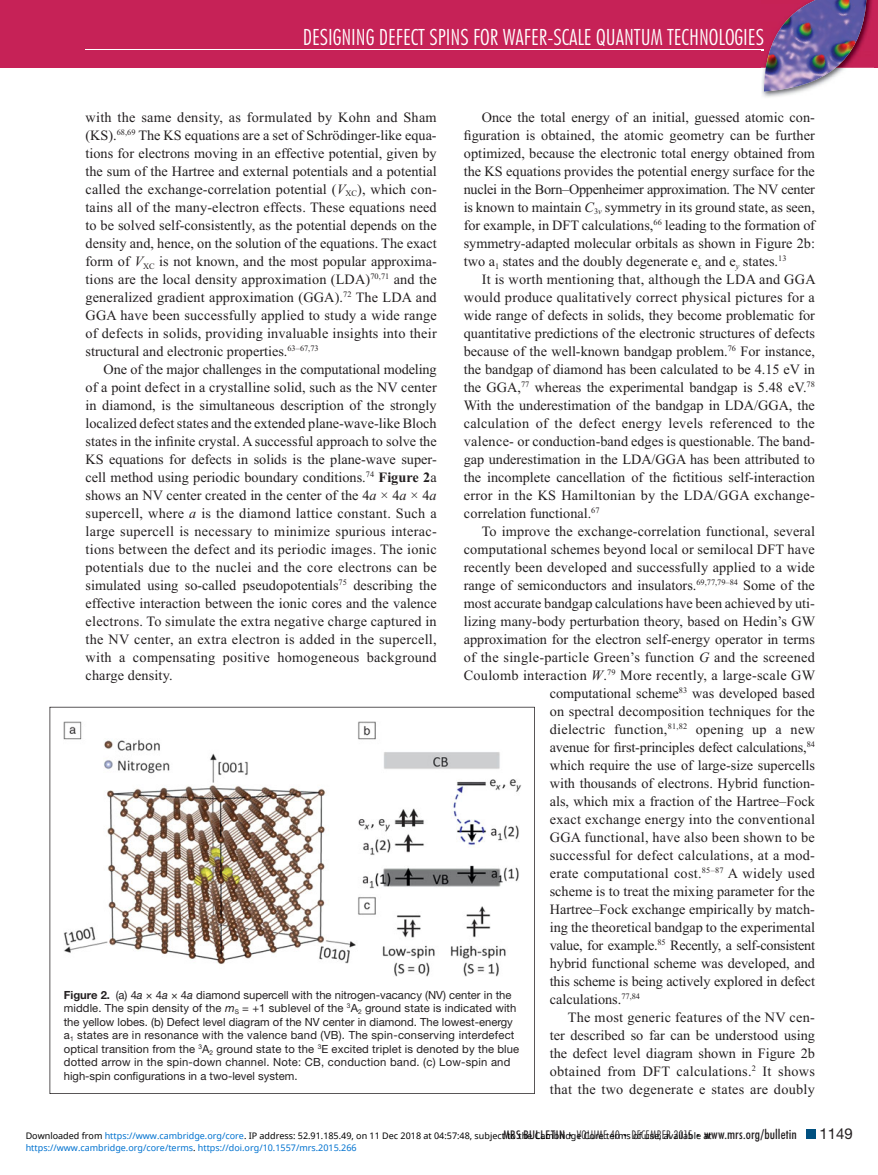
<style>
.page{position:relative;width:878px;height:1175px;background:#fff}
.page>*{position:absolute;margin:0;border:0;box-sizing:border-box;transform-origin:0 0}
.t1{font:300 condensed 22.5px "Futura BT";color:#fff}
.t2{font:15px "Helvetica Neue LT Std";color:#231f20}
.t3{font:14.25px/18px "Times New Roman";color:#231f20;text-align:justify}
.t4{font:14.25px "Times New Roman";letter-spacing:.02em;color:#231f20}
.t5{font:14.25px "Times New Roman";letter-spacing:-.02em;color:#231f20}
.t6{font:300 condensed 12px "Futura BT";letter-spacing:.025em;color:#231f20}
.t7{font:11.25px/13.5px "Helvetica Neue LT Std";letter-spacing:.01em;color:#231f20}
.t8{font:9px "Noto Sans";color:#000}
.t9{font:9px "Noto Sans";color:#0172cf}
.s1{font-style:italic}
.s2{font-weight:700}
.s3{font-weight:500}
.s4{font-size:7.5px}
.s5{font-weight:500;font-size:13.5px}
.s6{color:#0172cf}
.s7{color:#000}
</style>
<div class="page">
<div style="left:0;top:0;width:878px;height:68px;background:#c62257"></div>
<hr style="left:86px;top:50px;width:678px;height:1px;background:#fff">
<div style="left:806px;top:1130px;width:9px;height:8px;background:#005080"></div>
<img style="left:762px;top:92px;width:38px;height:5px">
<img style="left:866px;top:0;width:7px;height:68px">
<svg style="left:761px;top:49px;width:3px;height:43px"></svg>
<img style="left:764px;top:0;width:102px;height:92px">
<svg style="left:50px;top:707px;width:484px;height:387px"></svg>
<h1 class="t1" style="left:303px;top:29px;width:462px">DESIGNING DEFECT SPINS FOR WAFER-SCALE QUANTUM TECHNOLOGIES</h1>
<p class="t3" style="left:85px;top:109px;width:353px">with the same density, as formulated by Kohn and Sham (KS). <sup>68</sup> <sup>,</sup> <sup>69</sup> The KS equations are a set of Schrödinger-like equa&shy;tions for electrons moving in an effective potential, given by the sum of the Hartree and external potentials and a potential called the exchange-correlation potential ( <span class="s1">V</span><sub>XC</sub> ), which con&shy;tains all of the many-electron effects. These equations need to be solved self-consistently, as the potential depends on the density and, hence, on the solution of the equations. The exact form of <span class="s1">V</span><sub>XC</sub> is not known, and the most popular approxima&shy;tions are the local density approximation (LDA) <sup>70</sup> <sup>,</sup> <sup>71</sup> and the generalized gradient approximation (GGA). <sup>72</sup> The LDA and GGA have been successfully applied to study a wide range of defects in solids, providing invaluable insights into their structural and electronic properties. <sup>63</sup> <sup>–</sup> <sup>67</sup> <sup>,</sup> <sup>73</sup></p>
<p class="t3" style="left:85px;top:361px;width:353px;text-indent:18px">One of the major challenges in the computational modeling of a point defect in a crystalline solid, such as the NV center in diamond, is the simultaneous description of the strongly localized defect states and the extended plane-wave-like Bloch states in the infinite crystal. A successful approach to solve the KS equations for defects in solids is the plane-wave super&shy;cell method using periodic boundary conditions. <sup>74</sup> <span class="s2">Figure 2</span> a shows an NV center created in the center of the 4 <span class="s1">a</span> × 4 <span class="s1">a</span> × 4 <span class="s1">a </span>supercell, where <span class="s1">a</span> is the diamond lattice constant. Such a large supercell is necessary to minimize spurious interac&shy;tions between the defect and its periodic images. The ionic potentials due to the nuclei and the core electrons can be simulated using so-called pseudopotentials <sup>75</sup> describing the effective interaction between the ionic cores and the valence electrons. To simulate the extra negative charge captured in the NV center, an extra electron is added in the supercell, with a compensating positive homogeneous background charge density.</p>
<p class="t3" style="left:463px;top:109px;width:353px;text-indent:18px">Once the total energy of an initial, guessed atomic con&shy;figuration is obtained, the atomic geometry can be further optimized, because the electronic total energy obtained from the KS equations provides the potential energy surface for the nuclei in the Born–Oppenheimer approximation. The NV center is known to maintain <span class="s1">C</span><sub>3</sub> <sub>v</sub> symmetry in its ground state, as seen, for example, in DFT calculations, <sup>66</sup> leading to the formation of symmetry-adapted molecular orbitals as shown in Figure 2b : two a <sub>1</sub> states and the doubly degenerate e <sub>x</sub> and e <sub>y</sub> states. <sup>13</sup></p>
<p class="t3" style="left:463px;top:271px;width:353px;text-indent:18px">It is worth mentioning that, although the LDA and GGA would produce qualitatively correct physical pictures for a wide range of defects in solids, they become problematic for quantitative predictions of the electronic structures of defects because of the well-known bandgap problem. <sup>76</sup> For instance, the bandgap of diamond has been calculated to be 4.15 eV in the GGA, <sup>77</sup> whereas the experimental bandgap is 5.48 eV. <sup>78<br></sup>With the underestimation of the bandgap in LDA/GGA, the calculation of the defect energy levels referenced to the valence- or conduction-band edges is questionable. The band&shy;gap underestimation in the LDA/GGA has been attributed to the incomplete cancellation of the fictitious self-interaction error in the KS Hamiltonian by the LDA/GGA exchange&shy;correlation functional. <sup>67</sup></p>
<p class="t3" style="left:481px;top:523px;width:335px">To improve the exchange-correlation functional, several</p>
<p class="t3" style="left:463px;top:541px;width:353px">computational schemes beyond local or semilocal DFT have</p>
<p class="t3" style="left:463px;top:559px;width:353px">recently been developed and successfully applied to a wide</p>
<p class="t3" style="left:463px;top:577px;width:353px">range of semiconductors and insulators. <sup>69</sup> <sup>,</sup> <sup>77</sup> <sup>,</sup> <sup>79</sup> <sup>–</sup> <sup>84</sup> Some of the</p>
<p class="t3" style="left:463px;top:595px;width:353px">most accurate bandgap calculations have been achieved by uti-</p>
<p class="t3" style="left:463px;top:613px;width:353px">lizing many-body perturbation theory, based on Hedin’s GW</p>
<p class="t3" style="left:463px;top:631px;width:353px">approximation for the electron self-energy operator in terms</p>
<p class="t4" style="left:463px;top:651px;width:353px">of the single-particle Green’s function <span class="s1">G</span> and the screened</p>
<p class="t4" style="left:463px;top:669px;width:353px">Coulomb interaction <span class="s1">W</span> . <sup>79</sup> More recently, a large-scale GW</p>
<p class="t3" style="left:549px;top:685px;width:267px">computational scheme <sup>83</sup> was developed based</p>
<p class="t3" style="left:549px;top:703px;width:267px">on spectral decomposition techniques for the</p>
<p class="t4" style="left:549px;top:723px;width:267px">dielectric function, <sup>81</sup> <sup>,</sup> <sup>82</sup> opening up a new</p>
<p class="t3" style="left:549px;top:739px;width:267px">avenue for first-principles defect calculations, <sup>84</sup></p>
<p class="t3" style="left:549px;top:757px;width:267px">which require the use of large-size supercells</p>
<p class="t3" style="left:549px;top:775px;width:267px">with thousands of electrons. Hybrid function-</p>
<p class="t3" style="left:549px;top:793px;width:267px">als, which mix a fraction of the Hartree–Fock</p>
<p class="t4" style="left:549px;top:813px;width:267px">exact exchange energy into the conventional</p>
<p class="t4" style="left:549px;top:831px;width:267px">GGA functional, have also been shown to be</p>
<p class="t4" style="left:549px;top:849px;width:267px">successful for defect calculations, at a mod-</p>
<p class="t4" style="left:549px;top:867px;width:267px">erate computational cost. <sup>85</sup> <sup>–</sup> <sup>87</sup> A widely used</p>
<p class="t3" style="left:549px;top:883px;width:267px">scheme is to treat the mixing parameter for the</p>
<p class="t3" style="left:549px;top:901px;width:267px">Hartree–Fock exchange empirically by match-</p>
<p class="t3" style="left:549px;top:919px;width:267px">ing the theoretical bandgap to the experimental</p>
<p class="t5" style="left:549px;top:939px;width:267px">value, for example. <sup>85</sup> Recently, a self-consistent</p>
<p class="t3" style="left:549px;top:955px;width:267px">hybrid functional scheme was developed, and</p>
<p class="t3" style="left:549px;top:973px;width:267px">this scheme is being actively explored in defect</p>
<p class="t3" style="left:549px;top:991px;width:92px">calculations. <sup>77</sup> <sup>,</sup> <sup>84</sup></p>
<p class="t4" style="left:567px;top:1011px;width:249px">The most generic features of the NV cen-</p>
<p class="t3" style="left:549px;top:1027px;width:267px">ter described so far can be understood using</p>
<p class="t3" style="left:549px;top:1045px;width:267px">the defect level diagram shown in Figure 2b</p>
<p class="t4" style="left:549px;top:1065px;width:267px">obtained from DFT calculations. <sup>2</sup> It shows</p>
<p class="t4" style="left:549px;top:1083px;width:267px">that the two degenerate e states are doubly</p>
<p class="t7" style="left:64px;top:989px;width:457px"><span class="s2">Figure 2.</span> (a) 4 <span class="s1">a</span> × 4 <span class="s1">a</span> × 4 <span class="s1">a</span> diamond supercell with the nitrogen-vacancy (NV) center in the middle. The spin density of the <span class="s1">m</span><sub>S</sub> = +1 sublevel of the <sup>3</sup>A <sub>2</sub> ground state is indicated with the yellow lobes. (b) Defect level diagram of the NV center in diamond. The lowest-energy a <sub>1</sub> states are in resonance with the valence band (VB). The spin-conserving interdefect optical transition from the <sup>3</sup>A <sub>2</sub> ground state to the <sup>3</sup>E excited triplet is denoted by the blue dotted arrow in the spin-down channel. Note: CB, conduction band. (c) Low-spin and high-spin configurations in a two-level system.</p>
<p class="t6" style="left:503px;top:1130px;width:295px"><span class="s3">MRS BULLETIN</span> <span class="s4">•</span> VOLUME 40 <span class="s4">•</span> DECEMBER 2015 <span class="s4">•</span> <span class="s5">www.mrs.org/bulletin</span></p>
<p class="t2" style="left:819px;top:1128px;width:35px">1149</p>
<p class="t8" style="left:26px;top:1129px;width:687px">Downloaded from <span class="s6">https://www.cambridge.org/core</span>. IP address: 52.91.185.49, on 11 Dec 2018 at 04:57:48, subject to the Cambridge Core terms of use, available at</p>
<p class="t9" style="left:26px;top:1141px;width:332px">https://www.cambridge.org/core/terms<span class="s7">.</span> https://doi.org/10.1557/mrs.2015.266</p>
</div>
